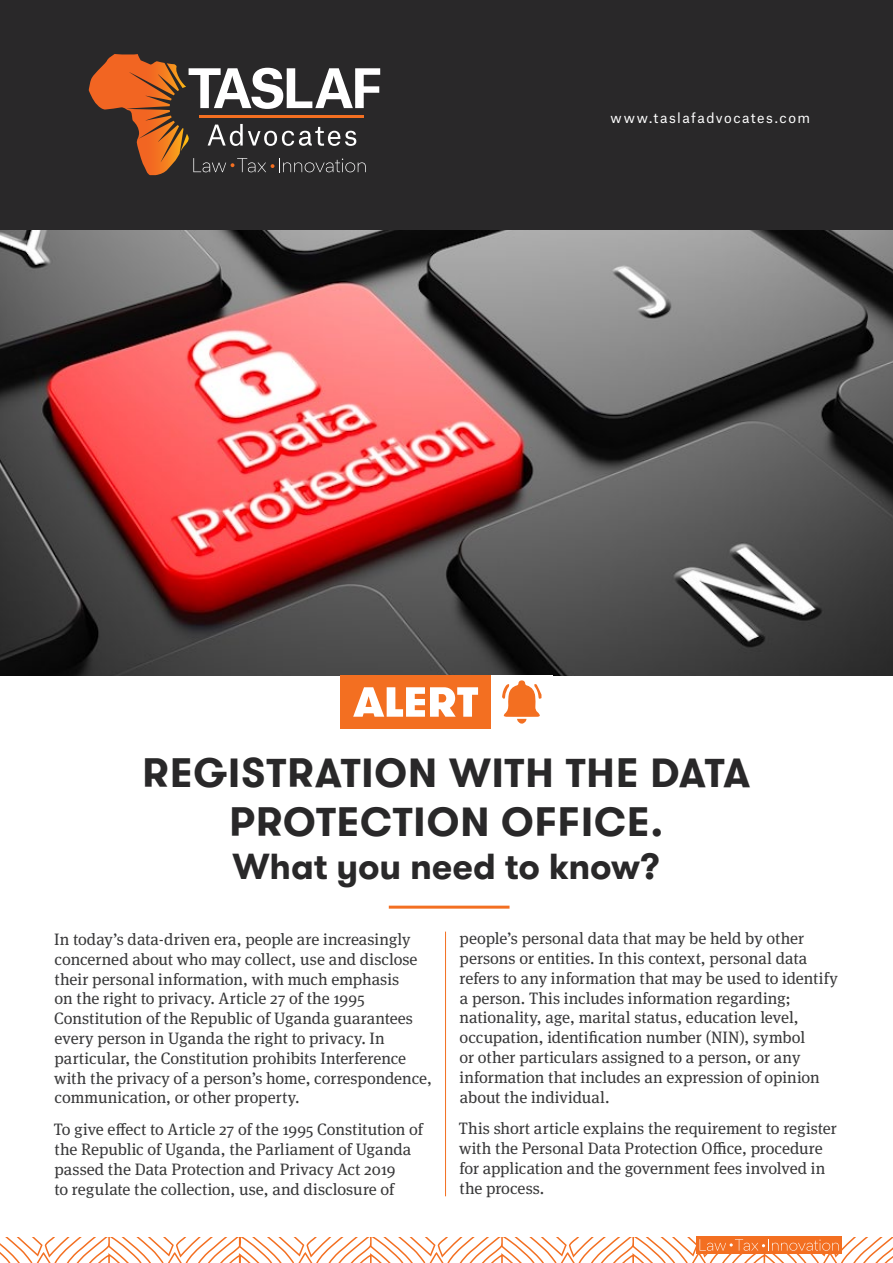
<style>
.page{position:relative;width:893px;height:1263px;background:#fff}
.page>*{position:absolute;margin:0;border:0;box-sizing:border-box;transform-origin:0 0}
.t1{font:700 40.5px/48.6px "GT Walsheim Pro";letter-spacing:.02em;color:#292829;text-align:center}
.t2{font:700 36px "GT Walsheim Pro";letter-spacing:-.005em;color:#292829}
.t3{font:16.5px/19.8px "Meta Serif Pro";color:#383839}
.t4{font:13.5px "Atlas Grotesk";letter-spacing:.105em;color:#fff}
</style>
<div class="page">
<div style="left:697px;top:1236px;width:145px;height:17px;background:#f36f21"></div>
<svg style="left:0;top:1237px;width:893px;height:26px"></svg>
<img style="left:0;top:230px;width:893px;height:445px">
<div style="left:0;top:0;width:893px;height:230px;background:#292829"></div>
<hr style="left:389px;top:906px;width:120px;height:3px;background:#f36f21">
<svg style="left:89px;top:54px;width:291px;height:121px"></svg>
<div style="left:340px;top:675px;width:151px;height:54px;background:#f36f21"></div>
<svg style="left:353px;top:687px;width:125px;height:30px"></svg>
<svg style="left:502px;top:680px;width:39px;height:43px"></svg>
<hr style="left:445px;top:932px;width:1px;height:264px;background:#f36f21">
<p class="t4" style="left:611px;top:107px;width:201px">www.taslafadvocates.com</p>
<h1 class="t1" style="left:142px;top:749px;width:609px">REGISTRATION WITH THE DATA<br>PROTECTION OFFICE.</h1>
<h2 class="t2" style="left:233px;top:843px;width:429px">What you need to know?</h2>
<p class="t3" style="left:54px;top:928px;width:379px">In today’s data-driven era, people are increasingly concerned about who may collect, use and disclose their personal information, with much emphasis<br>on the right to privacy. Article 27 of the 1995<br>Constitution of the Republic of Uganda guarantees every person in Uganda the right to privacy. In particular, the Constitution prohibits Interference with the privacy of a person’s home, correspondence, communication, or other property.</p>
<p class="t3" style="left:54px;top:1119px;width:371px">To give effect to Article 27 of the 1995 Constitution of the Republic of Uganda, the Parliament of Uganda passed the Data Protection and Privacy Act 2019<br>to regulate the collection, use, and disclosure of</p>
<p class="t3" style="left:460px;top:928px;width:380px">people’s personal data that may be held by other persons or entities. In this context, personal data refers to any information that may be used to identify a person. This includes information regarding; nationality, age, marital status, education level, occupation, identification number (NIN), symbol<br>or other particulars assigned to a person, or any information that includes an expression of opinion about the individual.</p>
<p class="t3" style="left:459px;top:1118px;width:380px">This short article explains the requirement to register with the Personal Data Protection Office, procedure for application and the government fees involved in the process.</p>
</div>
